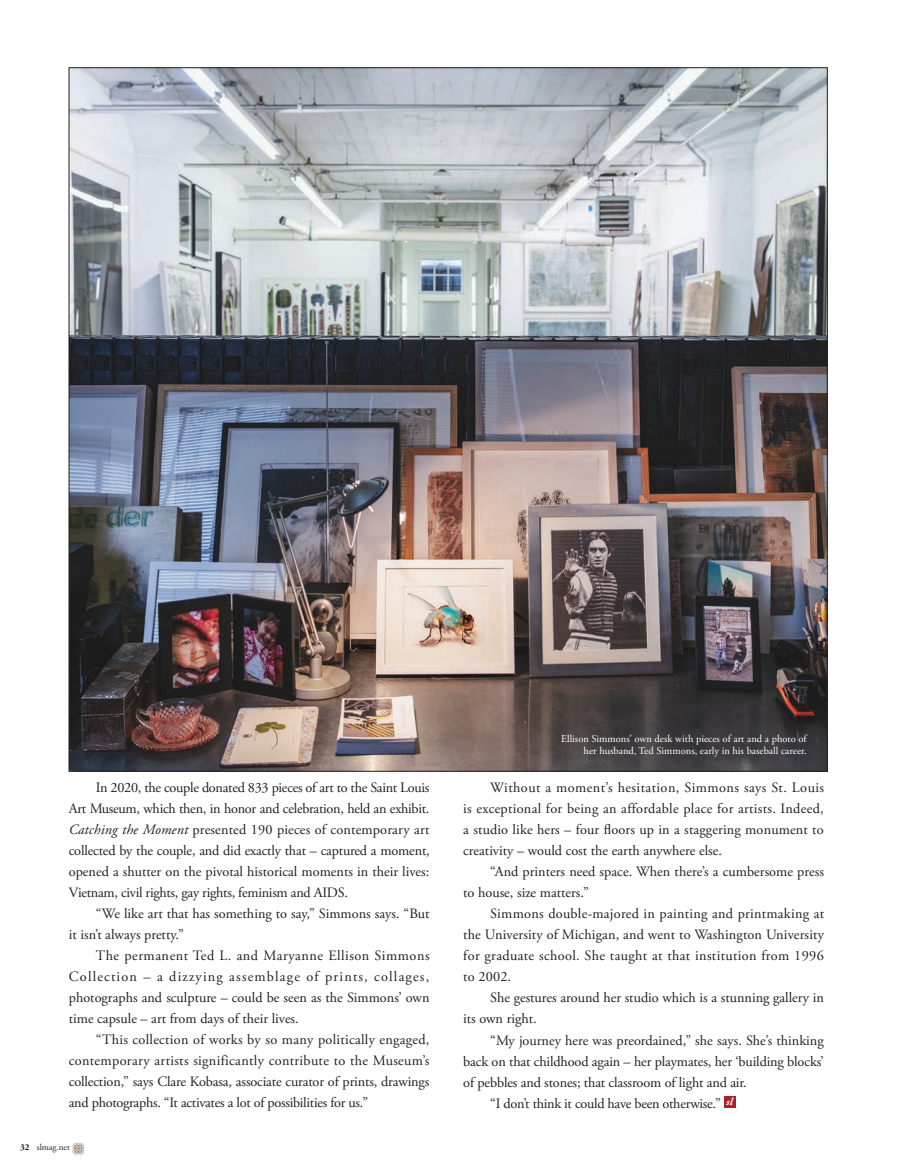
<style>
.page{position:relative;width:905px;height:1175px;background:#fff}
.page>*{position:absolute;margin:0;border:0;box-sizing:border-box;transform-origin:0 0}
.t1{font:14.25px/21px "Adobe Garamond Pro";color:#231f20;text-align:justify}
.t2{font:14.25px "Adobe Garamond Pro";letter-spacing:-.02em;color:#231f20}
.t3{font:10.5px/12.1px "Adobe Garamond Pro";color:#fff;text-align:right}
.t4{font:9px "Adobe Garamond Pro";color:#231f20}
.s1{font-style:italic}
.s2{font-weight:700}
.s3{font-weight:700;font-style:italic;font-size:10.5px;color:#fff}
</style>
<div class="page">
<div style="left:724px;top:1096px;width:11px;height:12px;background:#a72427"></div>
<img style="left:71px;top:70px;width:754px;height:699px">
<svg style="left:73px;top:1143px;width:11px;height:11px"></svg>
<p class="t1" style="left:69px;top:777px;width:362px;text-indent:27px">In 2020, the couple donated 833 pieces of art to the Saint Louis Art Museum, which then, in honor and celebration, held an exhibit.<br><span class="s1">Catching the Moment</span> presented 190 pieces of contemporary art collected by the couple, and did exactly that – captured a moment, opened a shutter on the pivotal historical moments in their lives:<br>Vietnam, civil rights, gay rights, feminism and AIDS.</p>
<p class="t1" style="left:69px;top:903px;width:362px;text-indent:27px">“We like art that has something to say,” Simmons says. “But it isn’t always pretty.”</p>
<p class="t1" style="left:69px;top:945px;width:362px;text-indent:27px">The permanent Ted L. and Maryanne Ellison Simmons Collection – a dizzying assemblage of prints, collages, photographs and sculpture – could be seen as the Simmons’ own time capsule – art from days of their lives.</p>
<p class="t1" style="left:69px;top:1029px;width:362px;text-indent:27px">“This collection of works by so many politically engaged, contemporary artists significantly contribute to the Museum’s collection,” says Clare Kobasa, associate curator of prints, drawings and photographs. “It activates a lot of possibilities for us.”</p>
<p class="t4" style="left:20px;top:1141px;width:51px"><span class="s2">32</span> slmag.net</p>
<p class="t3" style="left:561px;top:732px;width:247px">Ellison Simmons’ own desk with pieces of art and a photo of her husband, Ted Simmons, early in his baseball career.</p>
<p class="t1" style="left:463px;top:777px;width:362px;text-indent:27px">Without a moment’s hesitation, Simmons says St. Louis is exceptional for being an affordable place for artists. Indeed, a studio like hers – four floors up in a staggering monument to creativity – would cost the earth anywhere else.</p>
<p class="t1" style="left:463px;top:862px;width:362px;text-indent:27px">“And printers need space. When there’s a cumbersome press to house, size matters.”</p>
<p class="t1" style="left:463px;top:904px;width:362px;text-indent:27px">Simmons double-majored in painting and printmaking at the University of Michigan, and went to Washington University for graduate school. She taught at that institution from 1996 to 2002.</p>
<p class="t1" style="left:463px;top:988px;width:362px;text-indent:27px">She gestures around her studio which is a stunning gallery in its own right.</p>
<p class="t1" style="left:490px;top:1030px;width:335px">“My journey here was preordained,” she says. She’s thinking</p>
<p class="t1" style="left:463px;top:1051px;width:362px">back on that childhood again – her playmates, her ‘building blocks’</p>
<p class="t1" style="left:463px;top:1072px;width:285px">of pebbles and stones; that classroom of light and air.</p>
<p class="t2" style="left:490px;top:1094px;width:244px">“I don’t think it could have been otherwise.” <span class="s3">sl</span></p>
</div>
